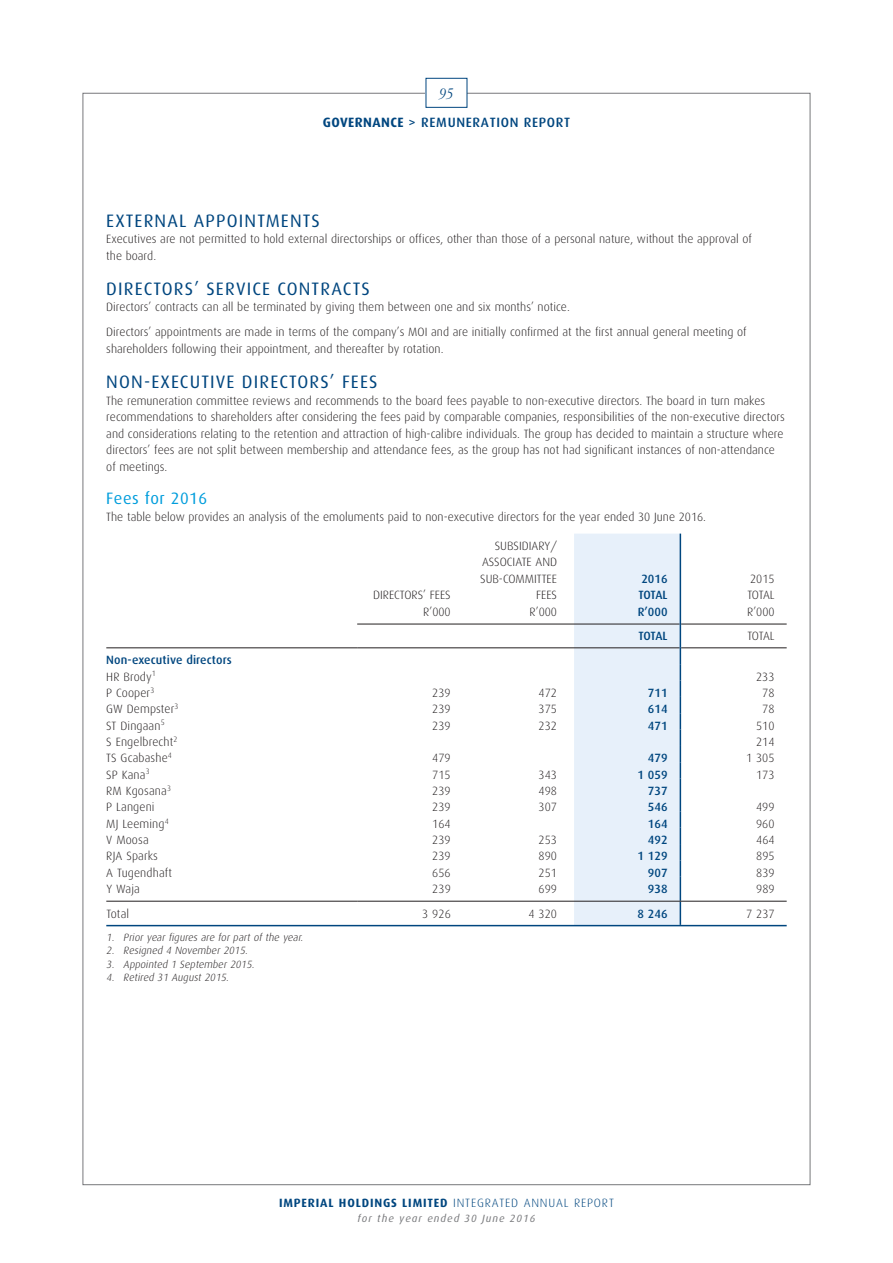
<style>
.page{position:relative;width:893px;height:1263px;background:#fff}
.page>*{position:absolute;margin:0;border:0;box-sizing:border-box;transform-origin:0 0}
.t1{font:18px "Dax";letter-spacing:.065em;color:#00467f}
.t2{font:16.5px "Dax";letter-spacing:.03em;color:#009ddc}
.t3{font:italic 300 condensed 15px "ITC Garamond Std";color:#00467f}
.t4{font:500 13.5px "Dax";letter-spacing:.05em;color:#00467f}
.t5{font:300 12px/16.5px "Dax";color:#231f20}
.t6{font:500 12px/16.5px "Dax";letter-spacing:.01em;color:#00467f;text-align:center}
.t7{font:700 12px "Dax";letter-spacing:.07em;color:#00467f}
.t8{font:italic 300 10.5px "Dax";color:#231f20}
.t9{font:italic 10.5px "Dax";letter-spacing:.1em;color:#77787b}
.s1{font-weight:700}
.s2{font-weight:300;color:#231f20}
.s3{font-weight:300}
</style>
<div class="page">
<div style="left:426px;top:78px;width:41px;height:30px;border:1px solid #00467f"></div>
<hr style="left:357px;top:624px;width:323px;height:1px;background:#231f20">
<hr style="left:681px;top:624px;width:106px;height:1px;background:#231f20">
<hr style="left:357px;top:647px;width:323px;height:1px;background:#231f20">
<hr style="left:681px;top:647px;width:106px;height:1px;background:#231f20">
<hr style="left:106px;top:901px;width:251px;height:1px;background:#231f20">
<hr style="left:106px;top:647px;width:251px;height:1px;background:#231f20">
<div style="left:574px;top:534px;width:107px;height:391px;background:#e7f0fa"></div>
<hr style="left:106px;top:925px;width:681px;height:1px;background:#00467f">
<hr style="left:357px;top:901px;width:430px;height:1px;background:#231f20">
<p class="t3" style="left:439px;top:84px;width:15px">95</p>
<p class="t4" style="left:323px;top:116px;width:249px"><span class="s1">GOVERNANCE</span> &gt; REMUNERATION REPORT</p>
<h1 class="t1" style="left:106px;top:212px;width:215px">EXTERNAL APPOINTMENTS</h1>
<p class="t5" style="left:106px;top:231px;width:647px">Executives are not permitted to hold external directorships or offices, other than those of a personal nature, without the approval of the board.</p>
<h1 class="t1" style="left:106px;top:280px;width:265px">DIRECTORS’ SERVICE CONTRACTS</h1>
<p class="t5" style="left:106px;top:295px;width:642px;line-height:25px">Directors’ contracts can all be terminated by giving them between one and six months’ notice.<br>Directors’ appointments are made in terms of the company’s MOI and are initially confirmed at the first annual general meeting of</p>
<p class="t5" style="left:106px;top:341px;width:339px">shareholders following their appointment, and thereafter by rotation.</p>
<h1 class="t1" style="left:106px;top:373px;width:273px">NON-EXECUTIVE DIRECTORS’ FEES</h1>
<p class="t5" style="left:106px;top:393px;width:680px">The remuneration committee reviews and recommends to the board fees payable to non-executive directors. The board in turn makes recommendations to shareholders after considering the fees paid by comparable companies, responsibilities of the non-executive directors and considerations relating to the retention and attraction of high-calibre individuals. The group has decided to maintain a structure where directors’ fees are not split between membership and attendance fees, as the group has not had significant instances of non-attendance of meetings.</p>
<h2 class="t2" style="left:106px;top:491px;width:102px">Fees for 2016</h2>
<p class="t5" style="left:106px;top:509px;width:601px">The table below provides an analysis of the emoluments paid to non-executive directors for the year ended 30 June 2016.</p>
<p class="t6" style="left:106px;top:652px;width:127px;text-align:left">Non-executive directors<br><span class="s2">HR Brody</span><sup>1</sup></p>
<p class="t5" style="left:373px;top:588px;width:79px;text-align:right">DIRECTORS’ FEES<br>R’000</p>
<p class="t5" style="left:480px;top:538px;width:78px;text-align:right">SUBSIDIARY/<br>ASSOCIATE AND<br>SUB-COMMITTEE<br>FEES<br>R’000</p>
<p class="t6" style="left:638px;top:571px;width:31px">2016<br>TOTAL<br>R’000</p>
<p class="t5" style="left:747px;top:571px;width:29px;text-align:justify">2015<br>TOTAL R’000</p>
<p class="t6" style="left:639px;top:628px;width:31px">TOTAL</p>
<p class="t5" style="left:747px;top:628px;width:29px">TOTAL</p>
<p class="t5" style="left:756px;top:669px;width:20px">233</p>
<p class="t5" style="left:106px;top:685px;width:49px">P Cooper<sup>3</sup></p>
<p class="t5" style="left:432px;top:685px;width:20px">239</p>
<p class="t5" style="left:538px;top:685px;width:20px">472</p>
<p class="t6" style="left:648px;top:685px;width:21px">711</p>
<p class="t5" style="left:762px;top:685px;width:14px">78</p>
<p class="t5" style="left:106px;top:701px;width:74px">GW Dempster<sup>3</sup></p>
<p class="t5" style="left:432px;top:701px;width:20px">239</p>
<p class="t5" style="left:538px;top:701px;width:20px">375</p>
<p class="t6" style="left:648px;top:701px;width:21px">614</p>
<p class="t5" style="left:762px;top:701px;width:14px">78</p>
<p class="t5" style="left:106px;top:718px;width:60px">ST Dingaan<sup>5</sup></p>
<p class="t5" style="left:432px;top:718px;width:20px">239</p>
<p class="t5" style="left:538px;top:718px;width:20px">232</p>
<p class="t6" style="left:648px;top:718px;width:21px">471</p>
<p class="t5" style="left:756px;top:718px;width:20px">510</p>
<p class="t5" style="left:106px;top:734px;width:73px">S Engelbrecht<sup>2</sup></p>
<p class="t5" style="left:756px;top:734px;width:20px">214</p>
<p class="t5" style="left:106px;top:750px;width:67px">TS Gcabashe<sup>4</sup></p>
<p class="t5" style="left:432px;top:750px;width:20px">479</p>
<p class="t6" style="left:648px;top:750px;width:21px">479</p>
<p class="t5" style="left:746px;top:750px;width:30px">1 305</p>
<p class="t5" style="left:106px;top:767px;width:45px">SP Kana<sup>3</sup></p>
<p class="t5" style="left:432px;top:767px;width:20px">715</p>
<p class="t5" style="left:538px;top:767px;width:20px">343</p>
<p class="t6" style="left:637px;top:767px;width:32px">1 059</p>
<p class="t5" style="left:756px;top:767px;width:20px">173</p>
<p class="t5" style="left:106px;top:783px;width:66px">RM Kgosana<sup>3</sup></p>
<p class="t5" style="left:432px;top:783px;width:20px">239</p>
<p class="t5" style="left:538px;top:783px;width:20px">498</p>
<p class="t6" style="left:648px;top:783px;width:21px">737</p>
<p class="t5" style="left:106px;top:799px;width:50px">P Langeni</p>
<p class="t5" style="left:432px;top:799px;width:20px">239</p>
<p class="t5" style="left:538px;top:799px;width:20px">307</p>
<p class="t6" style="left:648px;top:799px;width:21px">546</p>
<p class="t5" style="left:756px;top:799px;width:20px">499</p>
<p class="t5" style="left:106px;top:816px;width:64px">MJ Leeming<sup>4</sup></p>
<p class="t5" style="left:432px;top:816px;width:20px">164</p>
<p class="t6" style="left:648px;top:816px;width:21px">164</p>
<p class="t5" style="left:756px;top:816px;width:20px">960</p>
<p class="t5" style="left:106px;top:832px;width:44px">V Moosa</p>
<p class="t5" style="left:432px;top:832px;width:20px">239</p>
<p class="t5" style="left:538px;top:832px;width:20px">253</p>
<p class="t6" style="left:648px;top:832px;width:21px">492</p>
<p class="t5" style="left:756px;top:832px;width:20px">464</p>
<p class="t5" style="left:106px;top:849px;width:53px">RJA Sparks</p>
<p class="t5" style="left:432px;top:849px;width:20px">239</p>
<p class="t5" style="left:538px;top:849px;width:20px">890</p>
<p class="t6" style="left:637px;top:849px;width:32px">1 129</p>
<p class="t5" style="left:756px;top:849px;width:20px">895</p>
<p class="t5" style="left:106px;top:865px;width:67px">A Tugendhaft</p>
<p class="t5" style="left:432px;top:865px;width:20px">656</p>
<p class="t5" style="left:538px;top:865px;width:20px">251</p>
<p class="t6" style="left:648px;top:865px;width:21px">907</p>
<p class="t5" style="left:756px;top:865px;width:20px">839</p>
<p class="t5" style="left:106px;top:881px;width:35px">Y Waja</p>
<p class="t5" style="left:432px;top:881px;width:20px">239</p>
<p class="t5" style="left:538px;top:881px;width:20px">699</p>
<p class="t6" style="left:648px;top:881px;width:21px">938</p>
<p class="t5" style="left:756px;top:881px;width:20px">989</p>
<p class="t5" style="left:106px;top:906px;width:24px">Total</p>
<p class="t5" style="left:422px;top:906px;width:30px">3 926</p>
<p class="t5" style="left:528px;top:906px;width:30px">4 320</p>
<p class="t6" style="left:637px;top:906px;width:32px">8 246</p>
<p class="t5" style="left:746px;top:906px;width:30px">7 237</p>
<p class="t8" style="left:106px;top:932px;width:200px">1. Prior year figures are for part of the year.</p>
<p class="t8" style="left:106px;top:945px;width:145px">2. Resigned 4 November 2015.</p>
<p class="t8" style="left:106px;top:959px;width:151px">3. Appointed 1 September 2015.</p>
<p class="t8" style="left:106px;top:972px;width:126px">4. Retired 31 August 2015.</p>
<p class="t7" style="left:279px;top:1197px;width:336px">IMPERIAL HOLDINGS LIMITED <span class="s3">INTEGRATED ANNUAL REPORT</span></p>
<p class="t9" style="left:358px;top:1214px;width:179px">for the year ended 30 June 2016</p>
</div>
